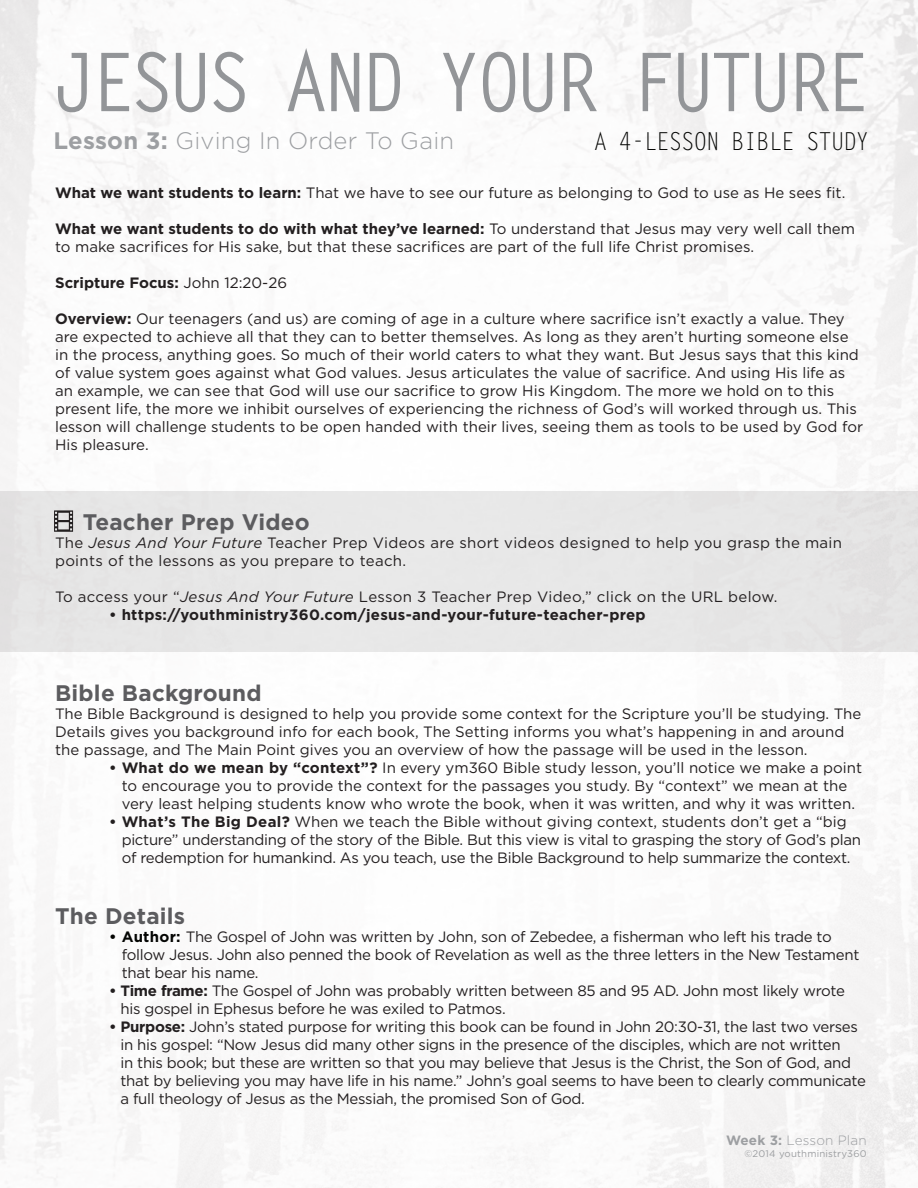
<style>
.page{position:relative;width:918px;height:1188px;background:#fff}
.page>*{position:absolute;margin:0;border:0;box-sizing:border-box;transform-origin:0 0}
.t1{font:700 81px "Letter Gothic Std";letter-spacing:-.07em;color:#939598;scale:.9 1}
.t2{font:24.75px "Letter Gothic Std";letter-spacing:-.04em;color:#040503;scale:.9 1}
.t3{font:300 23.85px "Gotham";letter-spacing:.01em;color:#9d9fa2}
.t4{font:700 22.5px "Gotham";letter-spacing:.01em;color:#5c5c5f}
.t5{font:15px/18px "Gotham";color:#231f20}
.t6{font:15px/18px "Gotham";letter-spacing:-.02em;color:#231f20}
.t7{font:15px/18px "Gotham";letter-spacing:.02em;color:#231f20}
.t8{font:700 15px "Gotham";letter-spacing:.02em;color:#231f20}
.t9{font:700 15px "Gotham";color:#231f20}
.t10{font:300 13.5px "Gotham";letter-spacing:.01em;color:#9d9fa2}
.t11{font:9.6px "Gotham";letter-spacing:.02em;color:#9d9fa2}
.s1{font-weight:700}
.s2{font-weight:400}
.s3{font-style:italic}
.s4{font-weight:700;color:#040503}
</style>
<div class="page">
<div style="left:0;top:491px;width:918px;height:161px;background:#e7e7e7"></div>
<svg style="left:54px;top:510px;width:19px;height:22px"></svg>
<h1 class="t1" style="left:52px;top:32px;width:909px">JESUS AND YOUR FUTURE</h1>
<h2 class="t2" style="left:594px;top:127px;width:308px">A 4-LESSON BIBLE STUDY</h2>
<p class="t5" style="left:55px;top:183px;width:792px"><span class="s1">What we want students to learn:</span> That we have to see our future as belonging to God to use as He sees fit.</p>
<p class="t5" style="left:55px;top:219px;width:802px"><span class="s1">What we want students to do with what they’ve learned:</span> To understand that Jesus may very well call them to make sacrifices for His sake, but that these sacrifices are part of the full life Christ promises.</p>
<p class="t9" style="left:55px;top:272px;width:234px">Scripture Focus: <span class="s2">John 12:20-26</span></p>
<p class="t5" style="left:55px;top:309px;width:810px"><span class="s1">Overview:</span> Our teenagers (and us) are coming of age in a culture where sacrifice isn’t exactly a value. They are expected to achieve all that they can to better themselves. As long as they aren’t hurting someone else in the process, anything goes. So much of their world caters to what they want. But Jesus says that this kind of value system goes against what God values. Jesus articulates the value of sacrifice. And using His life as an example, we can see that God will use our sacrifice to grow His Kingdom. The more we hold on to this present life, the more we inhibit ourselves of experiencing the richness of God’s will worked through us. This lesson will challenge students to be open handed with their lives, seeing them as tools to be used by God for His pleasure.</p>
<p class="t3" style="left:54px;top:126px;width:402px"><span class="s1">Lesson 3:</span> Giving In Order To Gain</p>
<p class="t4" style="left:83px;top:507px;width:228px">Teacher Prep Video</p>
<p class="t7" style="left:55px;top:534px;width:789px">The <span class="s3">Jesus And Your Future</span> Teacher Prep Videos are short videos designed to help you grasp the main points of the lessons as you prepare to teach.</p>
<p class="t7" style="left:55px;top:588px;width:724px">To access your “<span class="s3">Jesus And Your Future</span> Lesson 3 Teacher Prep Video,” click on the URL below.</p>
<p class="t8" style="left:109px;top:605px;width:538px">• https://youthministry360.com/jesus-and-your-future-teacher-prep</p>
<p class="t4" style="left:55px;top:678px;width:208px">Bible Background</p>
<p class="t5" style="left:55px;top:705px;width:808px">The Bible Background is designed to help you provide some context for the Scripture you’ll be studying. The<br>Details gives you background info for each book, The Setting informs you what’s happening in and around the passage, and The Main Point gives you an overview of how the passage will be used in the lesson.</p>
<p class="t5" style="left:109px;top:759px;width:755px;text-align:center"><span class="s1">• What do we mean by “context”?</span> In every ym360 Bible study lesson, you’ll notice we make a point to encourage you to provide the context for the passages you study. By “context” we mean at the very least helping students know who wrote the book, when it was written, and why it was written.</p>
<p class="t6" style="left:122px;top:813px;width:741px;text-indent:-13px"><span class="s1">• What’s The Big Deal?</span> When we teach the Bible without giving context, students don’t get a “big picture” understanding of the story of the Bible. But this view is vital to grasping the story of God’s plan of redemption for humankind. As you teach, use the Bible Background to help summarize the context.</p>
<p class="t4" style="left:55px;top:901px;width:132px">The Details</p>
<p class="t6" style="left:122px;top:928px;width:739px;text-indent:-13px"><span class="s4">• Author:</span> The Gospel of John was written by John, son of Zebedee, a fisherman who left his trade to follow Jesus. John also penned the book of Revelation as well as the three letters in the New Testament that bear his name.</p>
<p class="t6" style="left:120px;top:982px;width:726px;text-indent:-11px"><span class="s1">• Time frame:</span> The Gospel of John was probably written between 85 and 95 AD. John most likely wrote his gospel in Ephesus before he was exiled to Patmos.</p>
<p class="t6" style="left:120px;top:1018px;width:747px;text-indent:-11px"><span class="s1">• Purpose:</span> John’s stated purpose for writing this book can be found in John 20:30-31, the last two verses in his gospel: “Now Jesus did many other signs in the presence of the disciples, which are not written<br>in this book; but these are written so that you may believe that Jesus is the Christ, the Son of God, and that by believing you may have life in his name.” John’s goal seems to have been to clearly communicate a full theology of Jesus as the Messiah, the promised Son of God.</p>
<p class="t10" style="left:726px;top:1131px;width:142px"><span class="s1">Week 3:</span> Lesson Plan</p>
<p class="t11" style="left:744px;top:1147px;width:124px">©2014 youthministry360</p>
</div>
